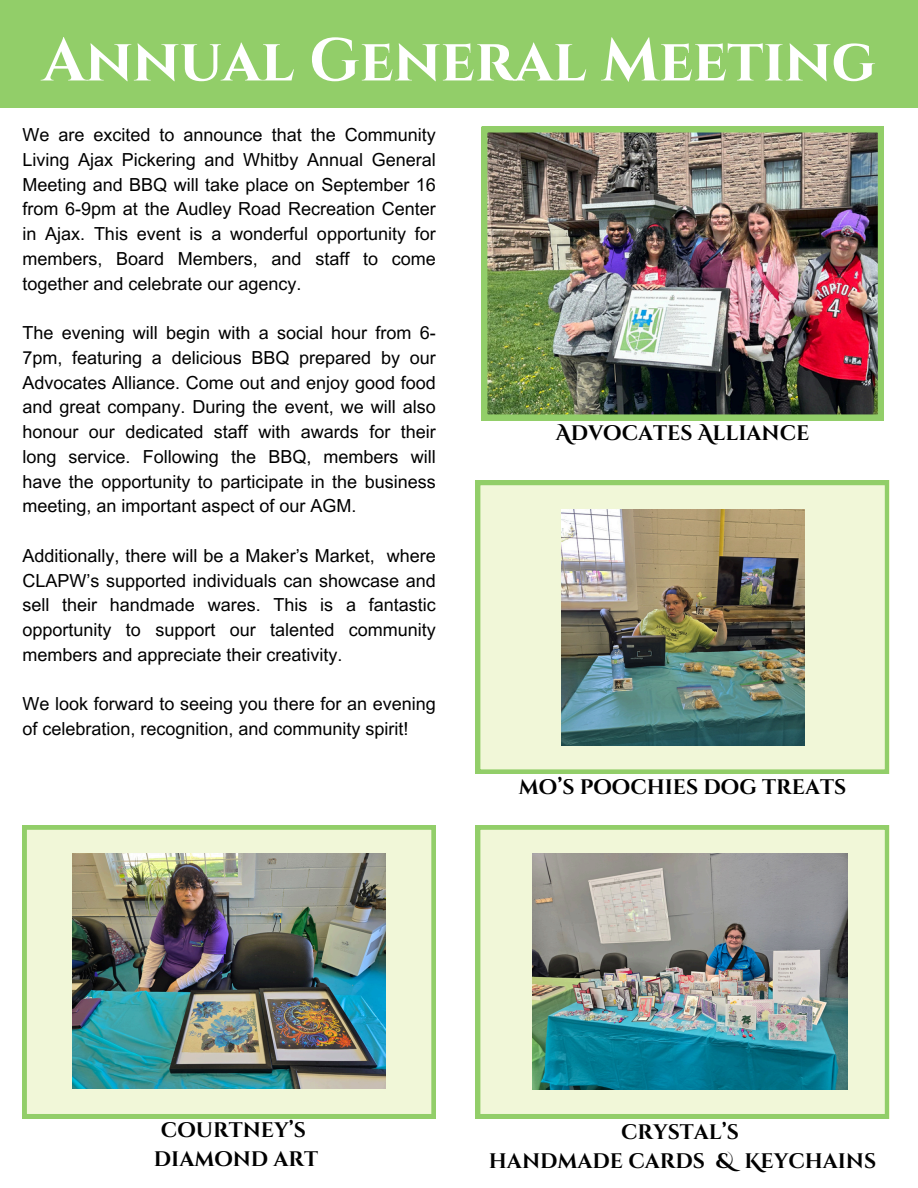
<style>
.page{position:relative;width:918px;height:1188px;background:#fff}
.page>*{position:absolute;margin:0;border:0;box-sizing:border-box;transform-origin:0 0}
.t1{font:700 60.45px "Cinzel";color:#fff}
.t2{font:700 21px/29.2px "Cinzel Decorative";color:#000;text-align:center}
.t3{font:18px/24.8px "Arial MT Pro";color:#000;text-align:justify}
</style>
<div class="page">
<img style="left:482px;top:127px;width:401px;height:293px">
<svg style="left:476px;top:481px;width:413px;height:293px;background:#e6f2cc"></svg>
<div style="left:0;top:0;width:918px;height:108px;background:#92ce69"></div>
<svg style="left:476px;top:825px;width:413px;height:293px;background:#e3f0c8"></svg>
<svg style="left:22px;top:825px;width:413px;height:293px;background:#e3f0c8"></svg>
<img style="left:72px;top:854px;width:314px;height:235px">
<img style="left:533px;top:854px;width:315px;height:236px">
<img style="left:561px;top:509px;width:243px;height:236px">
<h2 class="t1" style="left:42px;top:22px;width:835px">Annual General Meeting</h2>
<p class="t3" style="left:22px;top:125px;width:415px">We are excited to announce that the Community Living Ajax Pickering and Whitby Annual General Meeting and BBQ will take place on September 16 from 6-9pm at the Audley Road Recreation Center in Ajax. This event is a wonderful opportunity for members, Board Members, and staff to come together and celebrate our agency.</p>
<p class="t3" style="left:22px;top:323px;width:415px">The evening will begin with a social hour from 6- 7pm, featuring a delicious BBQ prepared by our Advocates Alliance. Come out and enjoy good food and great company. During the event, we will also honour our dedicated staff with awards for their long service. Following the BBQ, members will have the opportunity to participate in the business meeting, an important aspect of our AGM.</p>
<h2 class="t3" style="left:22px;top:545px;width:415px">Additionally, there will be a Maker’s Market, where CLAPW’s supported individuals can showcase and sell their handmade wares. This is a fantastic opportunity to support our talented community members and appreciate their creativity.</h2>
<p class="t3" style="left:22px;top:694px;width:415px">We look forward to seeing you there for an evening of celebration, recognition, and community spirit!</p>
<p class="t2" style="left:556px;top:419px;width:255px">Advocates Alliance</p>
<h2 class="t2" style="left:519px;top:773px;width:329px">mo’s poochies dog treats</h2>
<h2 class="t2" style="left:154px;top:1116px;width:166px">courtney’s diamond art</h2>
<p class="t2" style="left:489px;top:1118px;width:389px">crystal’s<br>handmade cards &amp; Keychains</p>
</div>
